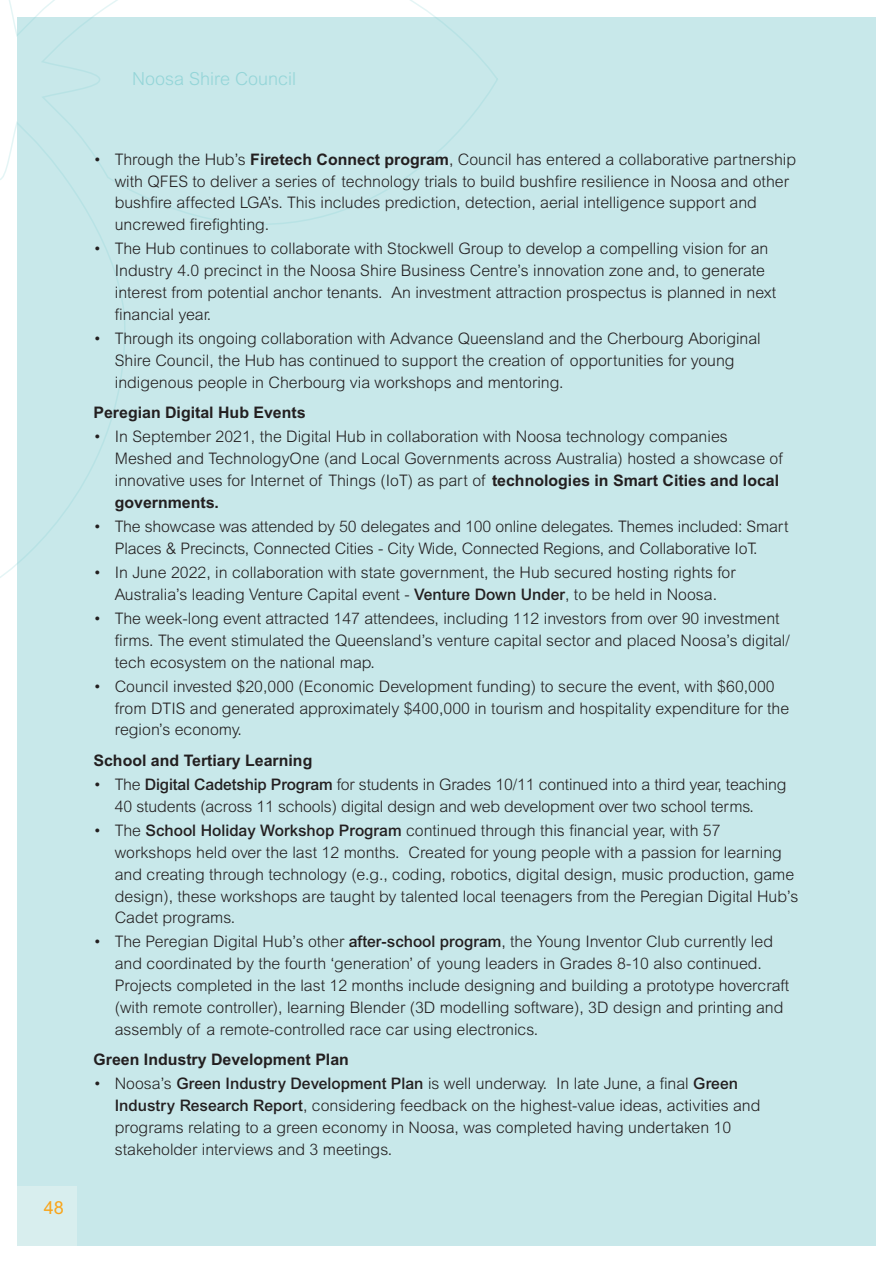
<style>
.page{position:relative;width:893px;height:1263px;background:#fff}
.page>*{position:absolute;margin:0;border:0;box-sizing:border-box;transform-origin:0 0}
.t1{font:300 18px "Arial MT Std";color:#94d5d8}
.t2{font:18px "Arial MT Std";color:#f9a51b}
.t3{font:300 15.9px/21.9px "Arial MT Std";color:#231f20}
.t4{font:700 15.9px "Arial MT Std";color:#231f20}
.s1{font-weight:700}
.s2{font-weight:500}
</style>
<div class="page">
<div style="left:17px;top:17px;width:859px;height:1229px;background:#c8e8ea"></div>
<div style="left:17px;top:1186px;width:60px;height:60px;background:#d8eeee"></div>
<svg style="left:0;top:0;width:498px;height:578px"></svg>
<p class="t2" style="left:44px;top:1198px;width:22px">48</p>
<p class="t1" style="left:132px;top:69px;width:166px">Noosa Shire Council</p>
<p class="t3" style="left:115px;top:148px;width:683px;text-indent:-21px">• Through the Hub’s <span class="s1">Firetech Connect program</span>, Council has entered a collaborative partnership with QFES to deliver a series of technology trials to build bushfire resilience in Noosa and other bushfire affected LGA’s. This includes prediction, detection, aerial intelligence support and uncrewed firefighting.</p>
<p class="t3" style="left:115px;top:238px;width:663px;text-indent:-21px">• The Hub continues to collaborate with Stockwell Group to develop a compelling vision for an Industry 4.0 precinct in the Noosa Shire Business Centre’s innovation zone and, to generate interest from potential anchor tenants. An investment attraction prospectus is planned in next financial year.</p>
<p class="t3" style="left:115px;top:327px;width:647px;text-indent:-21px">• Through its ongoing collaboration with Advance Queensland and the Cherbourg Aboriginal<br>Shire Council, the Hub has continued to support the creation of opportunities for young indigenous people in Cherbourg via workshops and mentoring.</p>
<p class="t4" style="left:94px;top:403px;width:214px">Peregian Digital Hub Events</p>
<p class="t3" style="left:115px;top:426px;width:670px;text-indent:-21px">• In September 2021, the Digital Hub in collaboration with Noosa technology companies Meshed and TechnologyOne (and Local Governments across Australia) hosted a showcase of innovative uses for Internet of Things (IoT) as part of <span class="s1">technologies in Smart Cities and local governments.</span></p>
<p class="t3" style="left:115px;top:515px;width:675px;text-indent:-21px">• The showcase was attended by 50 delegates and 100 online delegates. Themes included: Smart<br>Places &amp; Precincts, Connected Cities - City Wide, Connected Regions, and Collaborative IoT.</p>
<p class="t3" style="left:94px;top:561px;width:644px;text-align:center">• In June 2022, in collaboration with state government, the Hub secured hosting rights for<br>Australia’s leading Venture Capital event - <span class="s2">Venture Down Under</span>, to be held in Noosa.</p>
<p class="t3" style="left:115px;top:607px;width:677px;text-indent:-21px">• The week-long event attracted 147 attendees, including 112 investors from over 90 investment firms. The event stimulated the Queensland’s venture capital sector and placed Noosa’s digital/ tech ecosystem on the national map.</p>
<p class="t3" style="left:115px;top:675px;width:676px;text-indent:-21px">• Council invested $20,000 (Economic Development funding) to secure the event, with $60,000 from DTIS and generated approximately $400,000 in tourism and hospitality expenditure for the region’s economy.</p>
<p class="t4" style="left:94px;top:751px;width:220px">School and Tertiary Learning</p>
<p class="t3" style="left:115px;top:773px;width:673px;text-indent:-21px">• The <span class="s2">Digital Cadetship Program</span> for students in Grades 10/11 continued into a third year, teaching<br>40 students (across 11 schools) digital design and web development over two school terms.</p>
<p class="t3" style="left:115px;top:819px;width:685px;text-indent:-21px">• The <span class="s2">School Holiday Workshop Program</span> continued through this financial year, with 57 workshops held over the last 12 months. Created for young people with a passion for learning and creating through technology (e.g., coding, robotics, digital design, music production, game design), these workshops are taught by talented local teenagers from the Peregian Digital Hub’s Cadet programs.</p>
<p class="t3" style="left:115px;top:931px;width:676px;text-indent:-21px">• The Peregian Digital Hub’s other <span class="s2">after-school program</span>, the Young Inventor Club currently led and coordinated by the fourth ‘generation’ of young leaders in Grades 8-10 also continued.<br>Projects completed in the last 12 months include designing and building a prototype hovercraft (with remote controller), learning Blender (3D modelling software), 3D design and printing and assembly of a remote-controlled race car using electronics.</p>
<p class="t4" style="left:94px;top:1050px;width:257px">Green Industry Development Plan</p>
<p class="t3" style="left:115px;top:1073px;width:647px;text-indent:-21px">• Noosa’s <span class="s2">Green Industry Development Plan</span> is well underway. In late June, a final <span class="s2">Green Industry Research Report</span>, considering feedback on the highest-value ideas, activities and programs relating to a green economy in Noosa, was completed having undertaken 10 stakeholder interviews and 3 meetings.</p>
</div>
